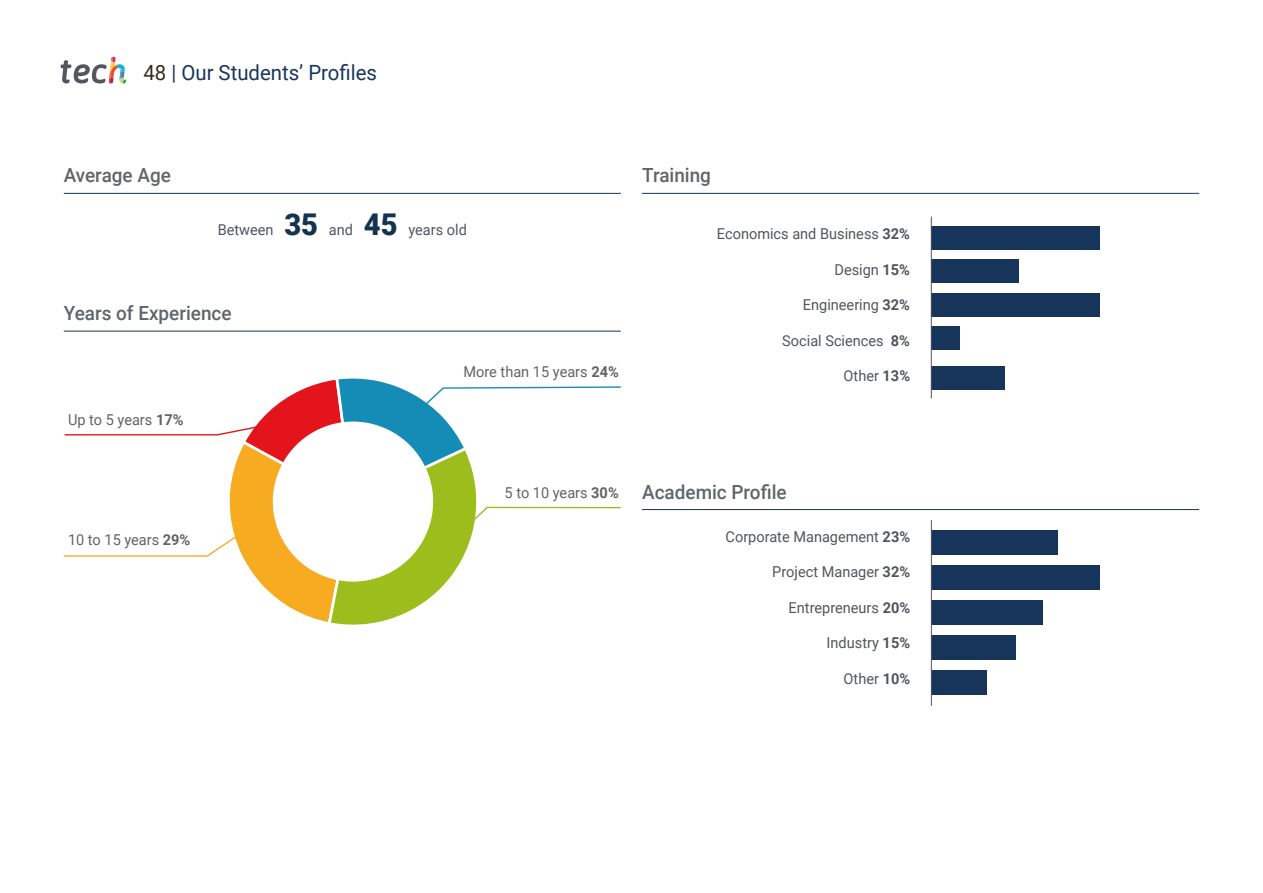
<style>
.page{position:relative;width:1263px;height:893px;background:#fff}
.page>*{position:absolute;margin:0;border:0;box-sizing:border-box;transform-origin:0 0}
.t1{font:21px "Roboto";color:#1a355c}
.t2{font:500 19.5px "Roboto";color:#61646a}
.t3{font:15px "Roboto";color:#52555b}
.t4{font:15px "Roboto";color:#636363}
.s1{color:#312e20}
.s2{font-weight:900;font-size:30px;color:#123352}
.s3{font-weight:700}
</style>
<div class="page">
<svg style="left:61px;top:57px;width:65px;height:27px"></svg>
<hr style="left:64px;top:193px;width:557px;height:1px;background:#17355b">
<hr style="left:64px;top:331px;width:557px;height:1px;background:#17355b">
<hr style="left:642px;top:509px;width:557px;height:1px;background:#17355b">
<div style="left:931px;top:530px;width:127px;height:25px;background:#17355b"></div>
<div style="left:931px;top:565px;width:169px;height:25px;background:#17355b"></div>
<div style="left:931px;top:600px;width:112px;height:25px;background:#17355b"></div>
<div style="left:931px;top:635px;width:84px;height:25px;background:#17355b"></div>
<div style="left:931px;top:670px;width:56px;height:24px;background:#17355b"></div>
<hr style="left:931px;top:520px;width:1px;height:186px;background:#52555b">
<hr style="left:642px;top:193px;width:557px;height:1px;background:#17355b">
<div style="left:931px;top:226px;width:168px;height:24px;background:#17355b"></div>
<div style="left:931px;top:259px;width:87px;height:24px;background:#17355b"></div>
<div style="left:931px;top:293px;width:168px;height:23px;background:#17355b"></div>
<div style="left:931px;top:326px;width:28px;height:24px;background:#17355b"></div>
<div style="left:931px;top:366px;width:73px;height:24px;background:#17355b"></div>
<hr style="left:931px;top:217px;width:1px;height:181px;background:#52555b">
<svg style="left:64px;top:378px;width:557px;height:247px"></svg>
<h1 class="t1" style="left:144px;top:57px;width:235px"><span class="s1">48</span> | Our Students’ Profiles</h1>
<h2 class="t2" style="left:64px;top:161px;width:109px">Average Age</h2>
<p class="t3" style="left:218px;top:219px;width:251px">Between <span class="s2">35</span> and <span class="s2">45</span> years old</p>
<h2 class="t2" style="left:64px;top:300px;width:169px">Years of Experience</h2>
<h2 class="t2" style="left:642px;top:161px;width:70px">Training</h2>
<p class="t3" style="left:717px;top:224px;width:195px">Economics and Business <span class="s3">32%</span></p>
<p class="t3" style="left:834px;top:259px;width:77px">Design <span class="s3">15%</span></p>
<p class="t3" style="left:803px;top:295px;width:109px">Engineering <span class="s3">32%</span></p>
<p class="t3" style="left:782px;top:330px;width:129px">Social Sciences <span class="s3">8%</span></p>
<p class="t4" style="left:68px;top:409px;width:117px">Up to 5 years <span class="s3">17%</span></p>
<p class="t4" style="left:68px;top:530px;width:124px">10 to 15 years <span class="s3">29%</span></p>
<p class="t4" style="left:463px;top:361px;width:157px">More than 15 years <span class="s3">24%</span></p>
<p class="t3" style="left:843px;top:366px;width:68px">Other <span class="s3">13%</span></p>
<p class="t4" style="left:505px;top:482px;width:116px">5 to 10 years <span class="s3">30%</span></p>
<h2 class="t2" style="left:642px;top:478px;width:146px">Academic Profile</h2>
<p class="t3" style="left:726px;top:526px;width:186px">Corporate Management <span class="s3">23%</span></p>
<p class="t3" style="left:772px;top:561px;width:139px">Project Manager <span class="s3">32%</span></p>
<p class="t3" style="left:789px;top:597px;width:123px">Entrepreneurs <span class="s3">20%</span></p>
<p class="t3" style="left:827px;top:632px;width:85px">Industry <span class="s3">15%</span></p>
<p class="t3" style="left:844px;top:668px;width:68px">Other <span class="s3">10%</span></p>
</div>
